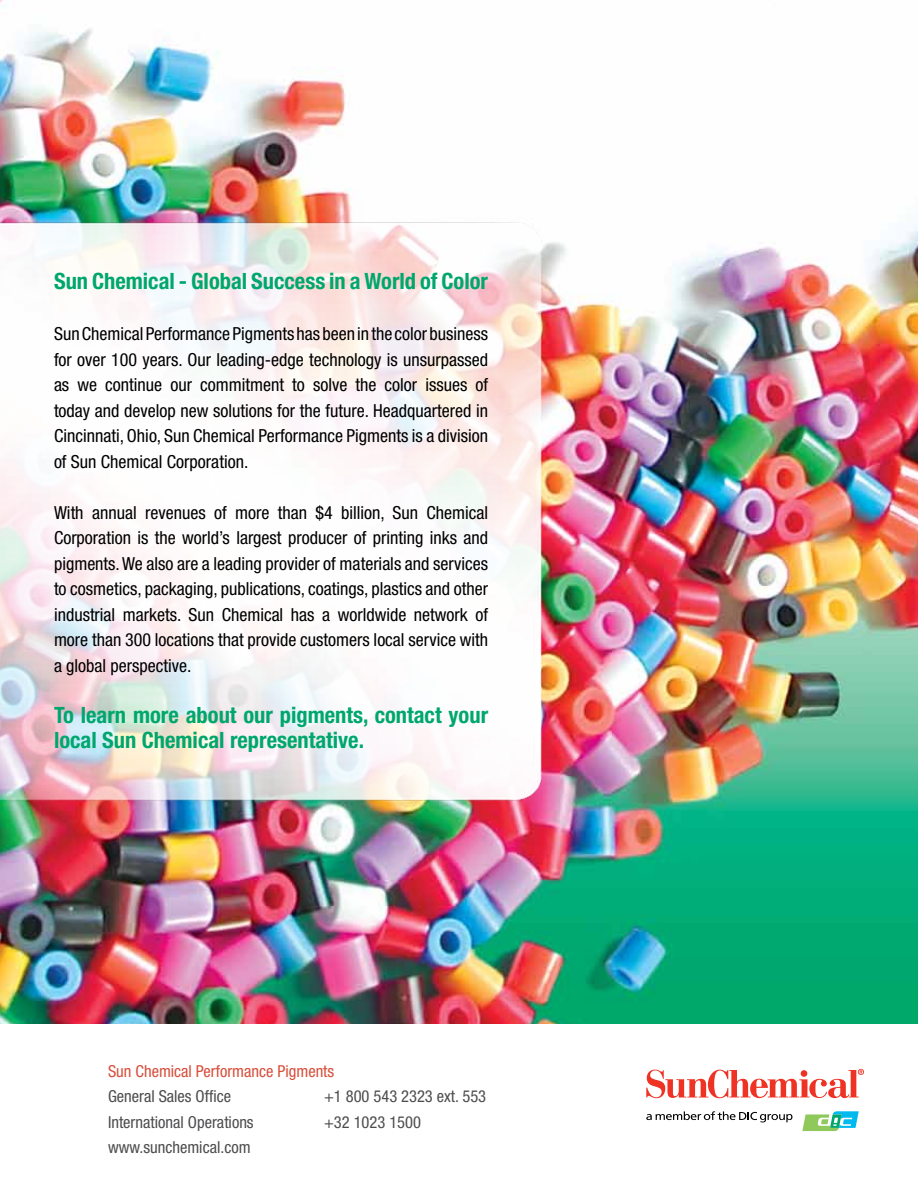
<style>
.page{position:relative;width:918px;height:1188px;background:#fff}
.page>*{position:absolute;margin:0;border:0;box-sizing:border-box;transform-origin:0 0}
.t1{font:700 condensed 22.5px/25.5px "Helvetica Neue LT Std";color:#00a76d}
.t2{font:condensed 18px/25.5px "Helvetica Neue LT Std";color:#000;text-align:justify}
.t3{font:condensed 16.5px "Helvetica Neue LT Std";color:#4d4d4f}
.t4{font:condensed 16.5px "Helvetica Neue LT Std";color:#d74e3b}
</style>
<div class="page">
<img style="left:0;top:0;width:918px;height:1024px">
<img style="left:0;top:174px;width:579px;height:659px">
<svg style="left:646px;top:1111px;width:146px;height:11px"></svg>
<svg style="left:802px;top:1111px;width:57px;height:20px"></svg>
<svg style="left:646px;top:1069px;width:218px;height:29px"></svg>
<div style="left:801px;top:1070px;width:6px;height:7px;background:#ee3224;border-radius:50%"></div>
<p class="t1" style="left:54px;top:268px;width:436px">Sun Chemical - Global Success in a World of Color</p>
<p class="t2" style="left:54px;top:321px;width:436px">Sun Chemical Performance Pigments has been in the color business for over 100 years. Our leading-edge technology is unsurpassed as we continue our commitment to solve the color issues of today and develop new solutions for the future. Headquartered in Cincinnati, Ohio, Sun Chemical Performance Pigments is a division of Sun Chemical Corporation.</p>
<p class="t2" style="left:54px;top:500px;width:436px">With annual revenues of more than $4 billion, Sun Chemical Corporation is the world’s largest producer of printing inks and pigments. We also are a leading provider of materials and services to cosmetics, packaging, publications, coatings, plastics and other industrial markets. Sun Chemical has a worldwide network of more than 300 locations that provide customers local service with a global perspective.</p>
<p class="t1" style="left:54px;top:702px;width:436px">To learn more about our pigments, contact your local Sun Chemical representative.</p>
<p class="t4" style="left:108px;top:1061px;width:228px">Sun Chemical Performance Pigments</p>
<p class="t3" style="left:108px;top:1087px;width:125px">General Sales Office</p>
<p class="t3" style="left:324px;top:1087px;width:164px">+1 800 543 2323 ext. 553</p>
<p class="t3" style="left:108px;top:1112px;width:147px">International Operations</p>
<p class="t3" style="left:324px;top:1112px;width:99px">+32 1023 1500</p>
<p class="t3" style="left:108px;top:1138px;width:144px">www.sunchemical.com</p>
</div>
